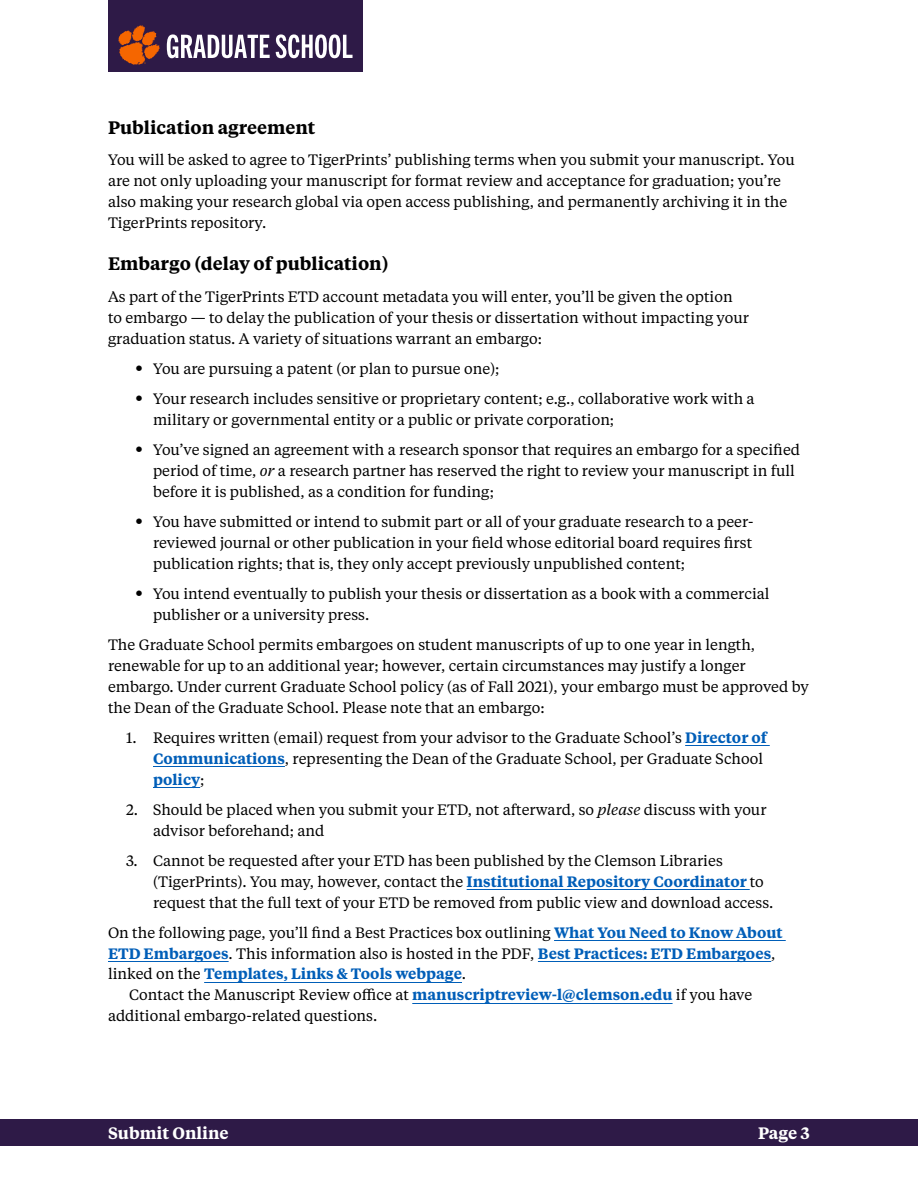
<style>
.page{position:relative;width:918px;height:1188px;background:#fff}
.page>*{position:absolute;margin:0;border:0;box-sizing:border-box;transform-origin:0 0}
.t1{font:600 18px "Tiempos Text";color:#000}
.t2{font:600 16.5px "Tiempos Text";color:#fff}
.t3{font:15px/21px "Tiempos Text";color:#000}
.t4{font:600 15px "Tiempos Text";color:#005eb8}
.s1{font-size:22.5px}
.s2{font-style:italic}
.s3{font-weight:600;color:#005eb8}
.s4{font-weight:400;color:#000}
</style>
<div class="page">
<div style="left:0;top:1119px;width:918px;height:27px;background:#2e1a47"></div>
<div style="left:108px;top:0;width:255px;height:72px;background:#2e1a47"></div>
<svg style="left:167px;top:34px;width:103px;height:24px"></svg>
<svg style="left:276px;top:34px;width:77px;height:24px"></svg>
<svg style="left:118px;top:25px;width:42px;height:40px"></svg>
<hr style="left:685px;top:745px;width:85px;height:1px;background:#005eb8">
<hr style="left:153px;top:766px;width:132px;height:1px;background:#005eb8">
<hr style="left:153px;top:787px;width:47px;height:1px;background:#005eb8">
<hr style="left:467px;top:889px;width:283px;height:1px;background:#005eb8">
<hr style="left:554px;top:940px;width:232px;height:1px;background:#005eb8">
<hr style="left:108px;top:961px;width:121px;height:1px;background:#005eb8">
<hr style="left:538px;top:961px;width:233px;height:1px;background:#005eb8">
<hr style="left:204px;top:982px;width:258px;height:1px;background:#005eb8">
<hr style="left:412px;top:1003px;width:261px;height:1px;background:#005eb8">
<p class="t1" style="left:108px;top:115px;width:209px">Publication agreement</p>
<p class="t3" style="left:108px;top:149px;width:688px">You will be asked to agree to TigerPrints’ publishing terms when you submit your manuscript. You are not only uploading your manuscript for format review and acceptance for graduation; you’re also making your research global via open access publishing, and permanently archiving it in the TigerPrints repository.</p>
<p class="t1" style="left:108px;top:251px;width:282px">Embargo (delay of publication)</p>
<p class="t3" style="left:108px;top:285px;width:643px">As part of the TigerPrints ETD account metadata you will enter, you’ll be given the option to embargo — to delay the publication of your thesis or dissertation without impacting your graduation status. A variety of situations warrant an embargo:</p>
<p class="t3" style="left:135px;top:357px;width:366px"><span class="s1">•</span> You are pursuing a patent (or plan to pursue one);</p>
<p class="t3" style="left:153px;top:387px;width:603px;text-indent:-18px"><span class="s1">•</span> Your research includes sensitive or proprietary content; e.g., collaborative work with a military or governmental entity or a public or private corporation;</p>
<p class="t3" style="left:153px;top:438px;width:649px;text-indent:-18px"><span class="s1">•</span> You’ve signed an agreement with a research sponsor that requires an embargo for a specified period of time, <span class="s2">or</span> a research partner has reserved the right to review your manuscript in full before it is published, as a condition for funding;</p>
<p class="t3" style="left:153px;top:510px;width:602px;text-align:justify;text-indent:-18px"><span class="s1">•</span> You have submitted or intend to submit part or all of your graduate research to a peer&shy;reviewed journal or other publication in your field whose editorial board requires first publication rights; that is, they only accept previously unpublished content;</p>
<p class="t3" style="left:153px;top:582px;width:618px;text-indent:-18px"><span class="s1">•</span> You intend eventually to publish your thesis or dissertation as a book with a commercial publisher or a university press.</p>
<p class="t3" style="left:108px;top:633px;width:702px">The Graduate School permits embargoes on student manuscripts of up to one year in length, renewable for up to an additional year; however, certain circumstances may justify a longer embargo. Under current Graduate School policy (as of Fall 2021), your embargo must be approved by the Dean of the Graduate School. Please note that an embargo:</p>
<p class="t3" style="left:153px;top:726px;width:615px;text-indent:-27px">1. Requires written (email) request from your advisor to the Graduate School’s <span class="s3">Director of<br>Communications</span>, representing the Dean of the Graduate School, per Graduate School <span class="s3">policy</span>;</p>
<p class="t3" style="left:153px;top:798px;width:615px;text-indent:-27px">2. Should be placed when you submit your ETD, not afterward, so <span class="s2">please</span> discuss with your advisor beforehand; and</p>
<p class="t3" style="left:153px;top:849px;width:622px;text-indent:-27px">3. Cannot be requested after your ETD has been published by the Clemson Libraries (TigerPrints). You may, however, contact the <span class="s3">Institutional Repository Coordinator</span> to request that the full text of your ETD be removed from public view and download access.</p>
<p class="t3" style="left:108px;top:921px;width:676px">On the following page, you’ll find a Best Practices box outlining <span class="s3">What You Need to Know About</span></p>
<p class="t4" style="left:108px;top:943px;width:669px">ETD Embargoes<span class="s4">. This information also is hosted in the PDF,</span> Best Practices: ETD Embargoes<span class="s4">,</span></p>
<p class="t4" style="left:108px;top:964px;width:360px"><span class="s4">linked on the</span> Templates, Links &amp; Tools webpage<span class="s4">.</span></p>
<p class="t3" style="left:129px;top:984px;width:625px">Contact the Manuscript Review office at <span class="s3">manuscriptreview-l@clemson.edu</span> if you have</p>
<p class="t3" style="left:108px;top:1005px;width:271px">additional embargo-related questions.</p>
<p class="t2" style="left:108px;top:1122px;width:122px">Submit Online</p>
<p class="t2" style="left:758px;top:1122px;width:53px">Page 3</p>
</div>
